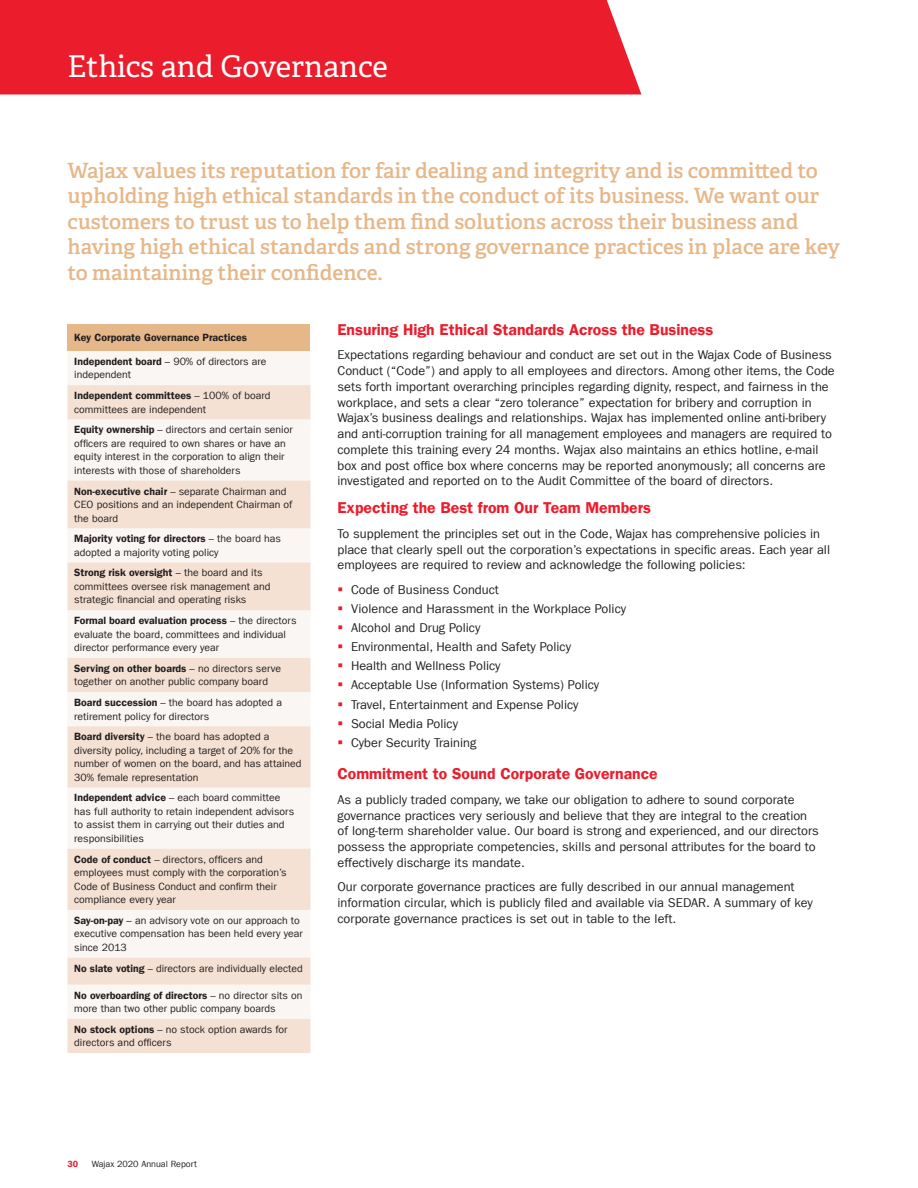
<style>
.page{position:relative;width:918px;height:1188px;background:#fff}
.page>*{position:absolute;margin:0;border:0;box-sizing:border-box;transform-origin:0 0}
.Page_Title{font:30px "Adelle";color:#fff}
.Page_Deck{font:600 21px/25.5px "Adelle";color:#e6b789}
.Text_Subhead_Red{font:15.75px "Franklin Gothic LT Com Dm";color:#eb1c2c}
.Text_Body_Roman{font:12.75px/15.8px "Franklin Gothic LT Com";color:#231f20}
.Text_Caption_Roman{font:10.5px/13.5px "Franklin Gothic LT Com";color:#231f20}
.Text_Caption_Bold{font:10.5px "Franklin Gothic LT Com Dm";color:#231f20}
.t1{font:9px "Franklin Gothic LT Com";color:#231f20}
.t2{font:9px "Franklin Gothic LT Com Dm";color:#eb1c2c}
.s1{font-family:"Franklin Gothic LT Com Dm"}
</style>
<div class="page">
<div style="left:0;top:0;width:641px;height:94px;background:#eb1c2c"></div>
<div style="left:68px;top:324px;width:242px;height:27px;background:#e6b789"></div>
<div style="left:68px;top:351px;width:242px;height:34px;background:#f9f6f3"></div>
<svg style="left:68px;top:385px;width:242px;height:668px;fill:#f4e1d3"></svg>
<p class="Page_Title" style="left:68px;top:48px;width:322px">Ethics and Governance</p>
<p class="Page_Deck" style="left:68px;top:158px;width:774px">Wajax values its reputation for fair dealing and integrity and is committed to upholding high ethical standards in the conduct of its business. We want our customers to trust us to help them find solutions across their business and having high ethical standards and strong governance practices in place are key to maintaining their confidence.</p>
<p class="Text_Caption_Bold" style="left:74px;top:331px;width:174px">Key Corporate Governance Practices</p>
<p class="Text_Caption_Roman" style="left:74px;top:355px;width:194px"><span class="s1">Independent board</span> – 90% of directors are independent</p>
<p class="Text_Caption_Roman" style="left:74px;top:389px;width:198px"><span class="s1">Independent committees</span> – 100% of board committees are independent</p>
<p class="Text_Caption_Roman" style="left:74px;top:423px;width:220px"><span class="s1">Equity ownership</span> – directors and certain senior officers are required to own shares or have an equity interest in the corporation to align their interests with those of shareholders</p>
<p class="Text_Caption_Roman" style="left:74px;top:484px;width:220px"><span class="s1">Non-executive chair</span> – separate Chairman and<br>CEO positions and an independent Chairman of the board</p>
<p class="Text_Caption_Roman" style="left:74px;top:532px;width:208px"><span class="s1">Majority voting for directors</span> – the board has adopted a majority voting policy</p>
<p class="Text_Caption_Roman" style="left:74px;top:566px;width:198px"><span class="s1">Strong risk oversight</span> – the board and its committees oversee risk management and strategic financial and operating risks</p>
<p class="Text_Caption_Roman" style="left:74px;top:614px;width:224px"><span class="s1">Formal board evaluation process</span> – the directors evaluate the board, committees and individual director performance every year</p>
<p class="Text_Caption_Roman" style="left:74px;top:662px;width:209px"><span class="s1">Serving on other boards</span> – no directors serve together on another public company board</p>
<p class="Text_Caption_Roman" style="left:74px;top:696px;width:209px"><span class="s1">Board succession</span> – the board has adopted a retirement policy for directors</p>
<p class="Text_Caption_Roman" style="left:74px;top:730px;width:229px"><span class="s1">Board diversity</span> – the board has adopted a diversity policy, including a target of 20% for the number of women on the board, and has attained 30% female representation</p>
<p class="Text_Caption_Roman" style="left:74px;top:791px;width:222px"><span class="s1">Independent advice</span> – each board committee has full authority to retain independent advisors to assist them in carrying out their duties and responsibilities</p>
<p class="Text_Caption_Roman" style="left:74px;top:852px;width:214px"><span class="s1">Code of conduct</span> – directors, officers and employees must comply with the corporation’s Code of Business Conduct and confirm their compliance every year</p>
<p class="Text_Caption_Roman" style="left:74px;top:914px;width:230px"><span class="s1">Say-on-pay</span> – an advisory vote on our approach to executive compensation has been held every year since 2013</p>
<p class="Text_Caption_Roman" style="left:74px;top:961px;width:230px"><span class="s1">No slate voting</span> – directors are individually elected</p>
<p class="Text_Caption_Roman" style="left:74px;top:988px;width:230px"><span class="s1">No overboarding of directors</span> – no director sits on more than two other public company boards</p>
<p class="Text_Caption_Roman" style="left:74px;top:1023px;width:215px"><span class="s1">No stock options</span> – no stock option awards for directors and officers</p>
<p class="Text_Subhead_Red" style="left:338px;top:320px;width:377px">Ensuring High Ethical Standards Across the Business</p>
<p class="Text_Body_Roman" style="left:338px;top:347px;width:499px">Expectations regarding behaviour and conduct are set out in the Wajax Code of Business Conduct (“Code”) and apply to all employees and directors. Among other items, the Code sets forth important overarching principles regarding dignity, respect, and fairness in the workplace, and sets a clear “zero tolerance” expectation for bribery and corruption in Wajax’s business dealings and relationships. Wajax has implemented online anti-bribery and anti-corruption training for all management employees and managers are required to complete this training every 24 months. Wajax also maintains an ethics hotline, e-mail box and post office box where concerns may be reported anonymously; all concerns are investigated and reported on to the Audit Committee of the board of directors.</p>
<p class="Text_Subhead_Red" style="left:338px;top:499px;width:315px">Expecting the Best from Our Team Members</p>
<p class="Text_Body_Roman" style="left:338px;top:526px;width:494px">To supplement the principles set out in the Code, Wajax has comprehensive policies in place that clearly spell out the corporation’s expectations in specific areas. Each year all employees are required to review and acknowledge the following policies:</p>
<p class="Text_Body_Roman" style="left:351px;top:582px;width:149px">Code of Business Conduct</p>
<p class="Text_Body_Roman" style="left:351px;top:601px;width:277px">Violence and Harassment in the Workplace Policy</p>
<p class="Text_Body_Roman" style="left:351px;top:620px;width:131px">Alcohol and Drug Policy</p>
<p class="Text_Body_Roman" style="left:351px;top:639px;width:222px">Environmental, Health and Safety Policy</p>
<p class="Text_Body_Roman" style="left:351px;top:658px;width:151px">Health and Wellness Policy</p>
<p class="Text_Body_Roman" style="left:351px;top:677px;width:250px">Acceptable Use (Information Systems) Policy</p>
<p class="Text_Body_Roman" style="left:351px;top:696px;width:229px">Travel, Entertainment and Expense Policy</p>
<p class="Text_Body_Roman" style="left:351px;top:716px;width:109px">Social Media Policy</p>
<p class="Text_Body_Roman" style="left:351px;top:735px;width:127px">Cyber Security Training</p>
<p class="Text_Subhead_Red" style="left:338px;top:765px;width:322px">Commitment to Sound Corporate Governance</p>
<p class="Text_Body_Roman" style="left:338px;top:792px;width:483px">As a publicly traded company, we take our obligation to adhere to sound corporate governance practices very seriously and believe that they are integral to the creation of long-term shareholder value. Our board is strong and experienced, and our directors possess the appropriate competencies, skills and personal attributes for the board to effectively discharge its mandate.</p>
<p class="Text_Body_Roman" style="left:338px;top:879px;width:477px">Our corporate governance practices are fully described in our annual management information circular, which is publicly filed and available via SEDAR. A summary of key corporate governance practices is set out in table to the left.</p>
<p class="t2" style="left:68px;top:1159px;width:12px">30</p>
<p class="t1" style="left:92px;top:1159px;width:107px">Wajax 2020 Annual Report</p>
</div>
